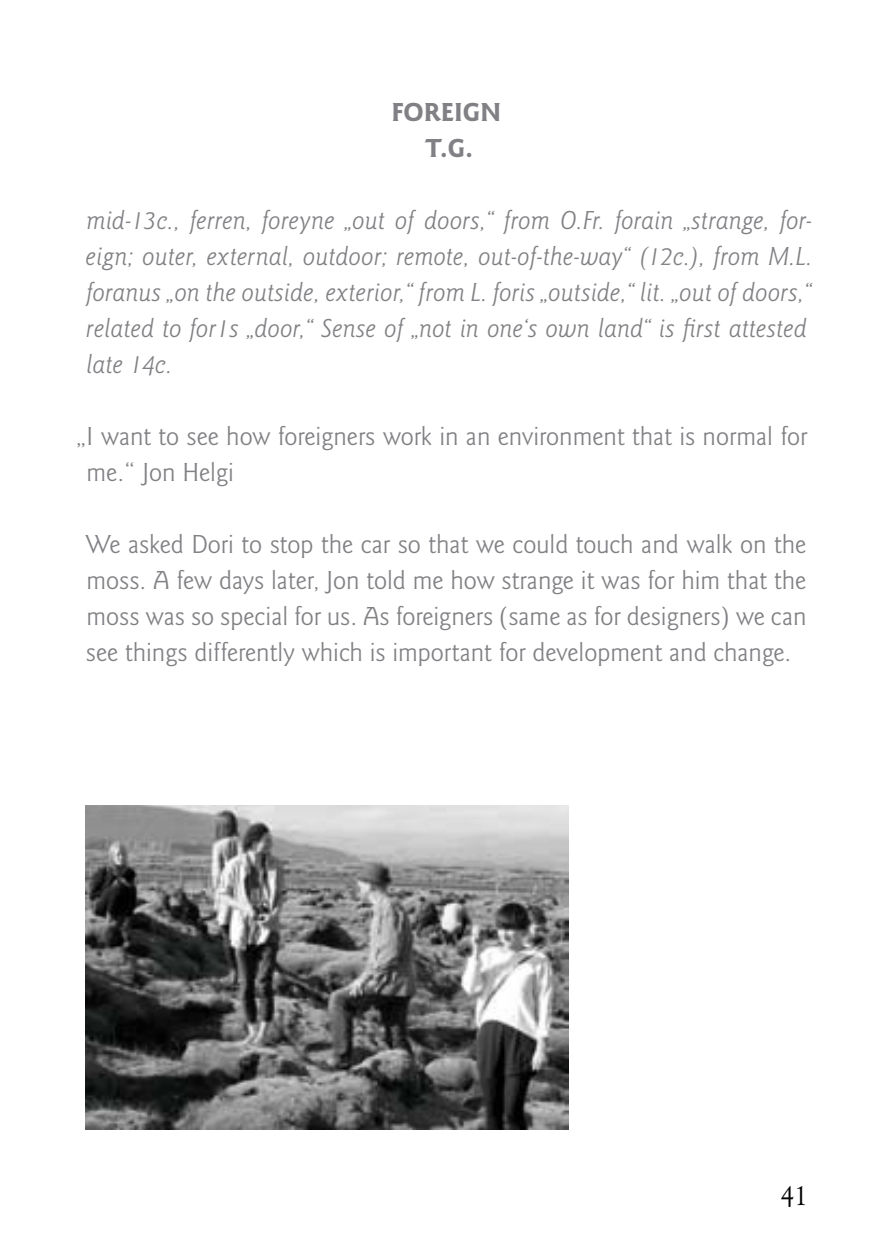
<style>
.page{position:relative;width:893px;height:1259px;background:#fff}
.page>*{position:absolute;margin:0;border:0;box-sizing:border-box;transform-origin:0 0}
.t1{font:27px/36px "Goudy Sans Std";color:#818084}
.t2{font:italic 27px/36px "Goudy Sans Std";color:#818084}
.t3{font:700 27px/36px "Goudy Sans Std";color:#818084;text-align:center}
.t4{font:27px "Goudy Std";color:#000}
</style>
<div class="page">
<img style="left:85px;top:805px;width:484px;height:325px">
<p class="t3" style="left:391px;top:94px;width:111px">FOREIGN<br>T.G.</p>
<p class="t2" style="left:86px;top:203px;width:728px">mid-13c., ferren, foreyne „out of doors,“ from O.Fr. forain „strange, for&shy;eign; outer, external, outdoor; remote, out-of-the-way“ (12c.), from M.L. foranus „on the outside, exterior,“ from L. foris „outside,“ lit. „out of doors,“ related to for1s „door,“ Sense of „not in one‘s own land“ is first attested late 14c.</p>
<p class="t1" style="left:87px;top:419px;width:722px;text-indent:-11px">„I want to see how foreigners work in an environment that is normal for me.“ Jon Helgi</p>
<p class="t1" style="left:85px;top:527px;width:723px;text-align:justify">We asked Dori to stop the car so that we could touch and walk on the moss. A few days later, Jon told me how strange it was for him that the moss was so special for us. As foreigners (same as for designers) we can see things differently which is important for development and change.</p>
<p class="t4" style="left:781px;top:1179px;width:28px">41</p>
</div>
